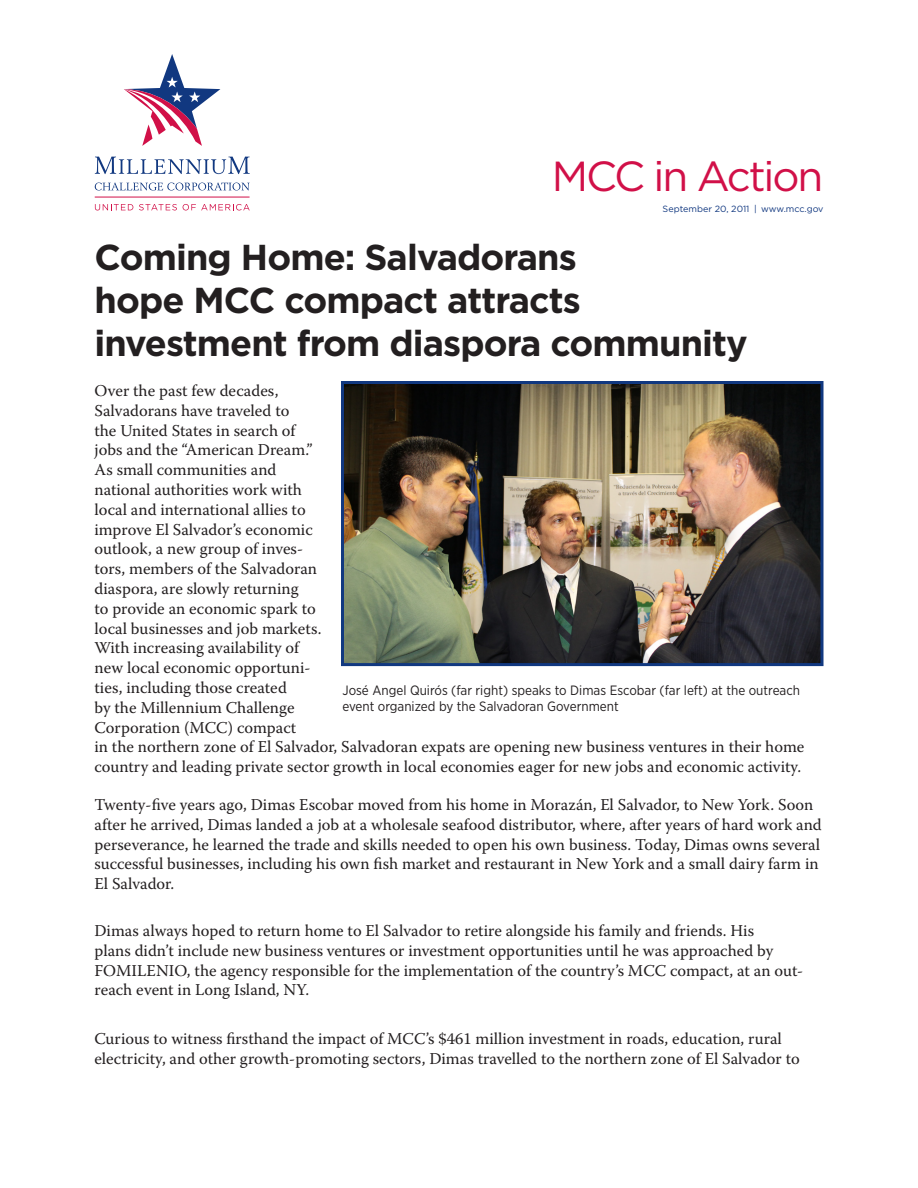
<style>
.page{position:relative;width:918px;height:1188px;background:#fff}
.page>*{position:absolute;margin:0;border:0;box-sizing:border-box;transform-origin:0 0}
.t1{font:42px "Gotham";letter-spacing:-.05em;color:#d11048}
.t2{font:700 36px/43.2px "Gotham";letter-spacing:-.025em;color:#231f20}
.t3{font:16.5px/19.8px "Warnock Pro";color:#231f20}
.t4{font:13.5px/16.2px "Gotham Narrow";color:#231f20}
.t5{font:9px "Gotham";color:#113880}
</style>
<div class="page">
<svg style="left:95px;top:157px;width:155px;height:17px"></svg>
<svg style="left:95px;top:182px;width:155px;height:9px"></svg>
<svg style="left:95px;top:204px;width:38px;height:6px"></svg>
<svg style="left:139px;top:204px;width:38px;height:6px"></svg>
<svg style="left:183px;top:204px;width:67px;height:6px"></svg>
<hr style="left:95px;top:197px;width:155px;height:1px;background:#d11048">
<svg style="left:124px;top:54px;width:97px;height:92px"></svg>
<img style="left:345px;top:385px;width:475px;height:277px">
<div style="left:341px;top:381px;width:483px;height:285px;border:3px solid #113880"></div>
<h1 class="t1" style="left:552px;top:150px;width:273px">MCC in Action</h1>
<p class="t5" style="left:663px;top:203px;width:162px">September 20, 2011 | www.mcc.gov</p>
<p class="t2" style="left:94px;top:235px;width:655px">Coming Home: Salvadorans<br>hope MCC compact attracts investment from diaspora community</p>
<p class="t3" style="left:94px;top:380px;width:711px">Over the past few decades,<br>Salvadorans have traveled to<br>the United States in search of<br>jobs and the “American Dream.”<br>As small communities and<br>national authorities work with<br>local and international allies to<br>improve El Salvador’s economic<br>outlook, a new group of inves-<br>tors, members of the Salvadoran<br>diaspora, are slowly returning<br>to provide an economic spark to<br>local businesses and job markets.<br>With increasing availability of<br>new local economic opportuni-<br>ties, including those created<br>by the Millennium Challenge<br>Corporation (MCC) compact<br>in the northern zone of El Salvador, Salvadoran expats are opening new business ventures in their home country and leading private sector growth in local economies eager for new jobs and economic activity.</p>
<p class="t3" style="left:94px;top:794px;width:729px">Twenty-five years ago, Dimas Escobar moved from his home in Morazán, El Salvador, to New York. Soon after he arrived, Dimas landed a job at a wholesale seafood distributor, where, after years of hard work and perseverance, he learned the trade and skills needed to open his own business. Today, Dimas owns several successful businesses, including his own fish market and restaurant in New York and a small dairy farm in El Salvador.</p>
<p class="t3" style="left:94px;top:920px;width:710px">Dimas always hoped to return home to El Salvador to retire alongside his family and friends. His<br>plans didn’t include new business ventures or investment opportunities until he was approached by FOMILENIO, the agency responsible for the implementation of the country’s MCC compact, at an out&shy;reach event in Long Island, NY.</p>
<p class="t3" style="left:94px;top:1028px;width:707px">Curious to witness firsthand the impact of MCC’s $461 million investment in roads, education, rural electricity, and other growth-promoting sectors, Dimas travelled to the northern zone of El Salvador to</p>
<p class="t4" style="left:343px;top:682px;width:459px">José Angel Quirós (far right) speaks to Dimas Escobar (far left) at the outreach event organized by the Salvadoran Government</p>
</div>
